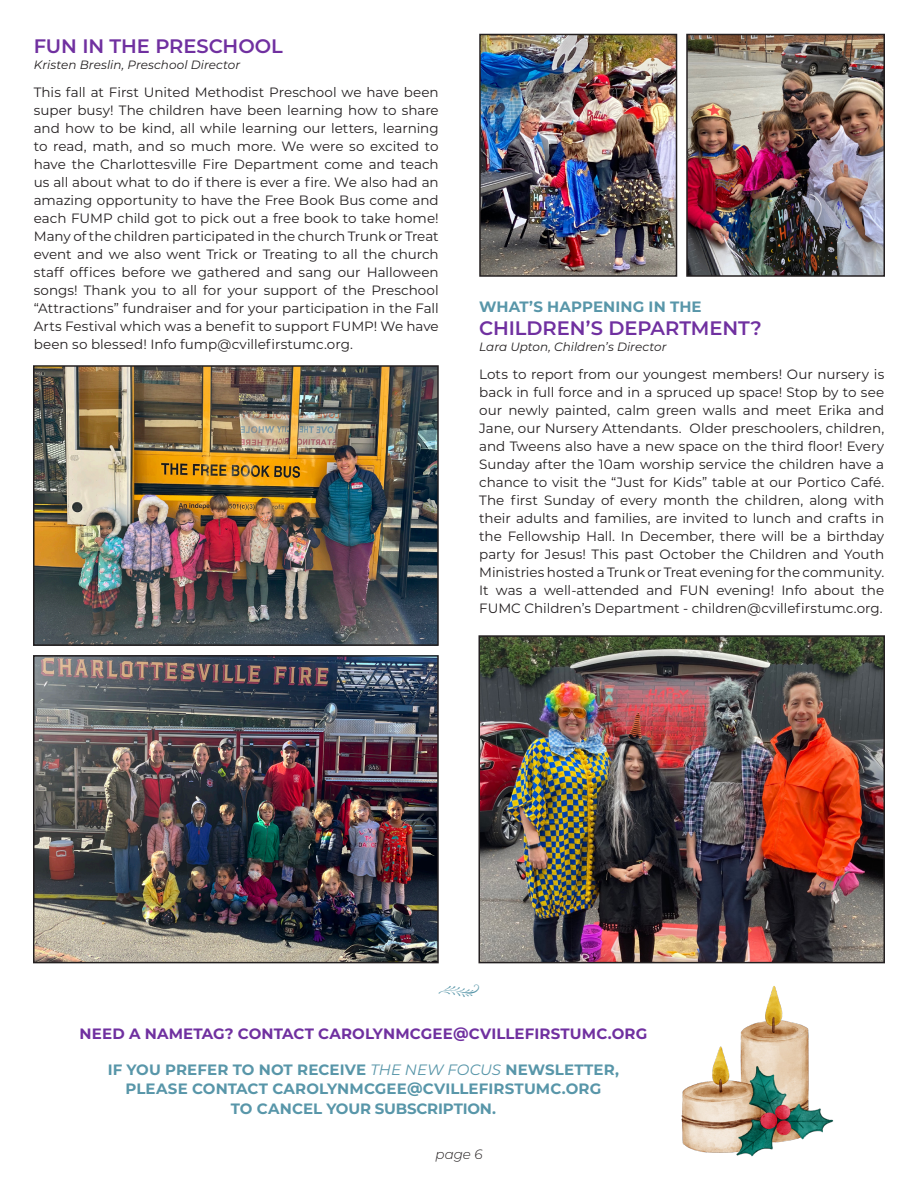
<style>
.page{position:relative;width:918px;height:1188px;background:#fff}
.page>*{position:absolute;margin:0;border:0;box-sizing:border-box;transform-origin:0 0}
.t1{font:600 19.5px "Montserrat";letter-spacing:-.005em;color:#7030a0}
.t2{font:700 15px/19.5px "Montserrat";letter-spacing:.005em;color:#5896a9;text-align:center}
.t3{font:700 15px "Montserrat";letter-spacing:.01em;color:#7030a0}
.t4{font:13.5px/18px "Montserrat";color:#231f20;text-align:justify}
.t5{font:italic 300 13.5px "Montserrat";color:#231f20}
.Photo_Credit{font:italic 12px "Montserrat";color:#231f20}
.s1{font-weight:400;font-style:italic}
</style>
<div class="page">
<img style="left:36px;top:368px;width:400px;height:275px">
<div style="left:33px;top:365px;width:406px;height:281px;border:2px solid #231f20"></div>
<img style="left:36px;top:658px;width:400px;height:302px">
<div style="left:33px;top:655px;width:406px;height:308px;border:2px solid #231f20"></div>
<img style="left:482px;top:37px;width:192px;height:237px">
<div style="left:479px;top:34px;width:198px;height:243px;border:2px solid #231f20"></div>
<img style="left:689px;top:37px;width:193px;height:237px">
<div style="left:686px;top:34px;width:199px;height:243px;border:2px solid #231f20"></div>
<img style="left:481px;top:638px;width:401px;height:322px">
<div style="left:478px;top:635px;width:407px;height:328px;border:2px solid #231f20"></div>
<img style="left:681px;top:986px;width:153px;height:171px">
<h2 class="t1" style="left:34px;top:32px;width:251px">FUN IN THE PRESCHOOL</h2>
<p class="Photo_Credit" style="left:34px;top:57px;width:208px">Kristen Breslin, Preschool Director</p>
<p class="t4" style="left:34px;top:83px;width:407px">This fall at First United Methodist Preschool we have been super busy! The children have been learning how to share and how to be kind, all while learning our letters, learning to read, math, and so much more. We were so excited to have the Charlottesville Fire Department come and teach us all about what to do if there is ever a fire. We also had an amazing opportunity to have the Free Book Bus come and each FUMP child got to pick out a free book to take home!<br>Many of the children participated in the church Trunk or Treat event and we also went Trick or Treating to all the church staff offices before we gathered and sang our Halloween songs! Thank you to all for your support of the Preschool “Attractions” fundraiser and for your participation in the Fall Arts Festival which was a benefit to support FUMP! We have been so blessed! Info fump@cvillefirstumc.org.</p>
<h3 class="t2" style="left:479px;top:296px;width:224px">WHAT’S HAPPENING IN THE</h3>
<h2 class="t1" style="left:479px;top:314px;width:284px">CHILDREN’S DEPARTMENT?</h2>
<p class="Photo_Credit" style="left:479px;top:339px;width:189px">Lara Upton, Children’s Director</p>
<p class="t4" style="left:479px;top:365px;width:407px">Lots to report from our youngest members! Our nursery is back in full force and in a spruced up space! Stop by to see our newly painted, calm green walls and meet Erika and Jane, our Nursery Attendants. Older preschoolers, children, and Tweens also have a new space on the third floor! Every Sunday after the 10am worship service the children have a chance to visit the “Just for Kids” table at our Portico Café.<br>The first Sunday of every month the children, along with their adults and families, are invited to lunch and crafts in the Fellowship Hall. In December, there will be a birthday party for Jesus! This past October the Children and Youth Ministries hosted a Trunk or Treat evening for the community.<br>It was a well-attended and FUN evening! Info about the FUMC Children’s Department - children@cvillefirstumc.org.</p>
<p class="t3" style="left:80px;top:1023px;width:569px">NEED A NAMETAG? CONTACT CAROLYNMCGEE@CVILLEFIRSTUMC.ORG</p>
<h3 class="t2" style="left:108px;top:1059px;width:513px">IF YOU PREFER TO NOT RECEIVE <span class="s1">THE NEW FOCUS</span> NEWSLETTER,<br>PLEASE CONTACT CAROLYNMCGEE@CVILLEFIRSTUMC.ORG<br>TO CANCEL YOUR SUBSCRIPTION.</h3>
<p class="t5" style="left:435px;top:1145px;width:49px">page 6</p>
</div>
